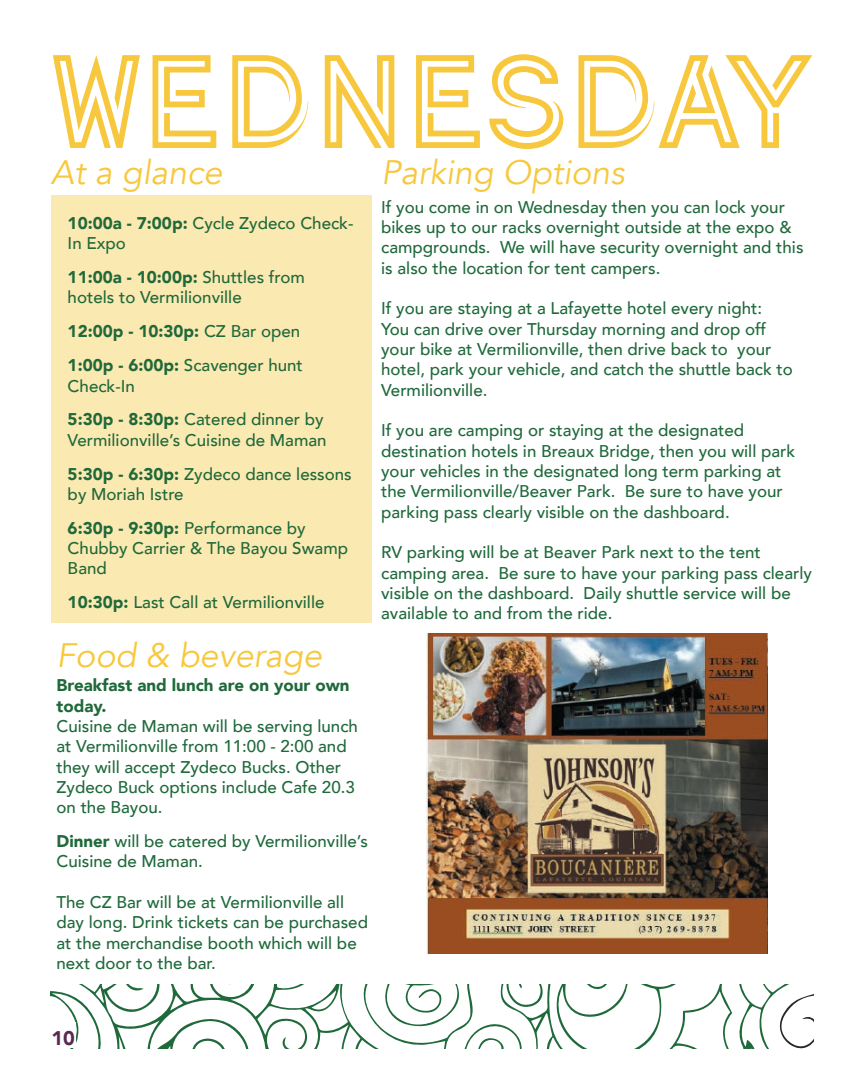
<style>
.page{position:relative;width:864px;height:1080px;background:#fff}
.page>*{position:absolute;margin:0;border:0;box-sizing:border-box;transform-origin:0 0}
.t1{font:141.15px "Continuo";letter-spacing:-.005em;color:#f7c83d}
.t2{font:italic 33.9px "Avenir";color:#f7c83d}
.t3{font:900 19.8px "Avenir";color:#5b2852}
.t4{font:500 16.95px/20.4px "Avenir";color:#1f693b}
.t5{font:900 16.95px/33.9px "Avenir";color:#1f693b}
.s1{font-weight:900}
.s2{font-weight:500}
</style>
<div class="page">
<div style="left:51px;top:196px;width:320px;height:427px;background:#fbe9b2"></div>
<svg style="left:51px;top:985px;width:736px;height:63px"></svg>
<svg style="left:777px;top:991px;width:36px;height:57px"></svg>
<img style="left:426px;top:633px;width:342px;height:320px">
<div style="left:51px;top:1023px;width:24px;height:25px;background:#fff"></div>
<h1 class="t1" style="left:51px;top:31px;width:764px">WEDNESDAY</h1>
<h2 class="t2" style="left:51px;top:152px;width:173px">At a glance</h2>
<h2 class="t2" style="left:381px;top:152px;width:245px">Parking Options</h2>
<p class="t4" style="left:381px;top:196px;width:424px">If you come in on Wednesday then you can lock your bikes up to our racks overnight outside at the expo &amp; campgrounds. We will have security overnight and this is also the location for tent campers.</p>
<p class="t4" style="left:381px;top:297px;width:413px">If you are staying at a Lafayette hotel every night:<br>You can drive over Thursday morning and drop off your bike at Vermilionville, then drive back to your hotel, park your vehicle, and catch the shuttle back to Vermilionville.</p>
<p class="t4" style="left:381px;top:419px;width:416px">If you are camping or staying at the designated destination hotels in Breaux Bridge, then you will park your vehicles in the designated long term parking at the Vermilionville/Beaver Park. Be sure to have your parking pass clearly visible on the dashboard.</p>
<p class="t4" style="left:381px;top:541px;width:432px">RV parking will be at Beaver Park next to the tent camping area. Be sure to have your parking pass clearly visible on the dashboard. Daily shuttle service will be available to and from the ride.</p>
<p class="t4" style="left:68px;top:212px;width:287px"><span class="s1">10:00a - 7:00p:</span> Cycle Zydeco Check-<br>In Expo</p>
<p class="t4" style="left:68px;top:266px;width:239px"><span class="s1">11:00a - 10:00p:</span> Shuttles from hotels to Vermilionville</p>
<p class="t5" style="left:68px;top:314px;width:237px">12:00p - 10:30p: <span class="s2">CZ Bar open<br></span>1:00p - 6:00p: <span class="s2">Scavenger hunt</span></p>
<p class="t4" style="left:68px;top:368px;width:257px;line-height:33.9px">Check-In<br><span class="s1">5:30p - 8:30p:</span> Catered dinner by</p>
<p class="t4" style="left:68px;top:422px;width:286px;line-height:33.9px">Vermilionville’s Cuisine de Maman<br><span class="s1">5:30p - 6:30p:</span> Zydeco dance lessons</p>
<p class="t4" style="left:68px;top:476px;width:240px;line-height:33.9px">by Moriah Istre<br><span class="s1">6:30p - 9:30p:</span> Performance by</p>
<p class="t4" style="left:68px;top:537px;width:282px">Chubby Carrier &amp; The Bayou Swamp<br>Band</p>
<p class="t4" style="left:68px;top:591px;width:258px"><span class="s1">10:30p:</span> Last Call at Vermilionville</p>
<h2 class="t2" style="left:56px;top:635px;width:267px">Food &amp; beverage</h2>
<p class="t5" style="left:56px;top:675px;width:295px;line-height:20.4px">Breakfast and lunch are on your own today.</p>
<p class="t4" style="left:56px;top:715px;width:303px">Cuisine de Maman will be serving lunch at Vermilionville from 11:00 - 2:00 and they will accept Zydeco Bucks. Other<br>Zydeco Buck options include Cafe 20.3 on the Bayou.</p>
<p class="t4" style="left:56px;top:830px;width:313px"><span class="s1">Dinner</span> will be catered by Vermilionville’s<br>Cuisine de Maman.</p>
<p class="t4" style="left:56px;top:891px;width:313px">The CZ Bar will be at Vermilionville all day long. Drink tickets can be purchased at the merchandise booth which will be next door to the bar.</p>
<p class="t3" style="left:51px;top:1021px;width:25px">10</p>
</div>
